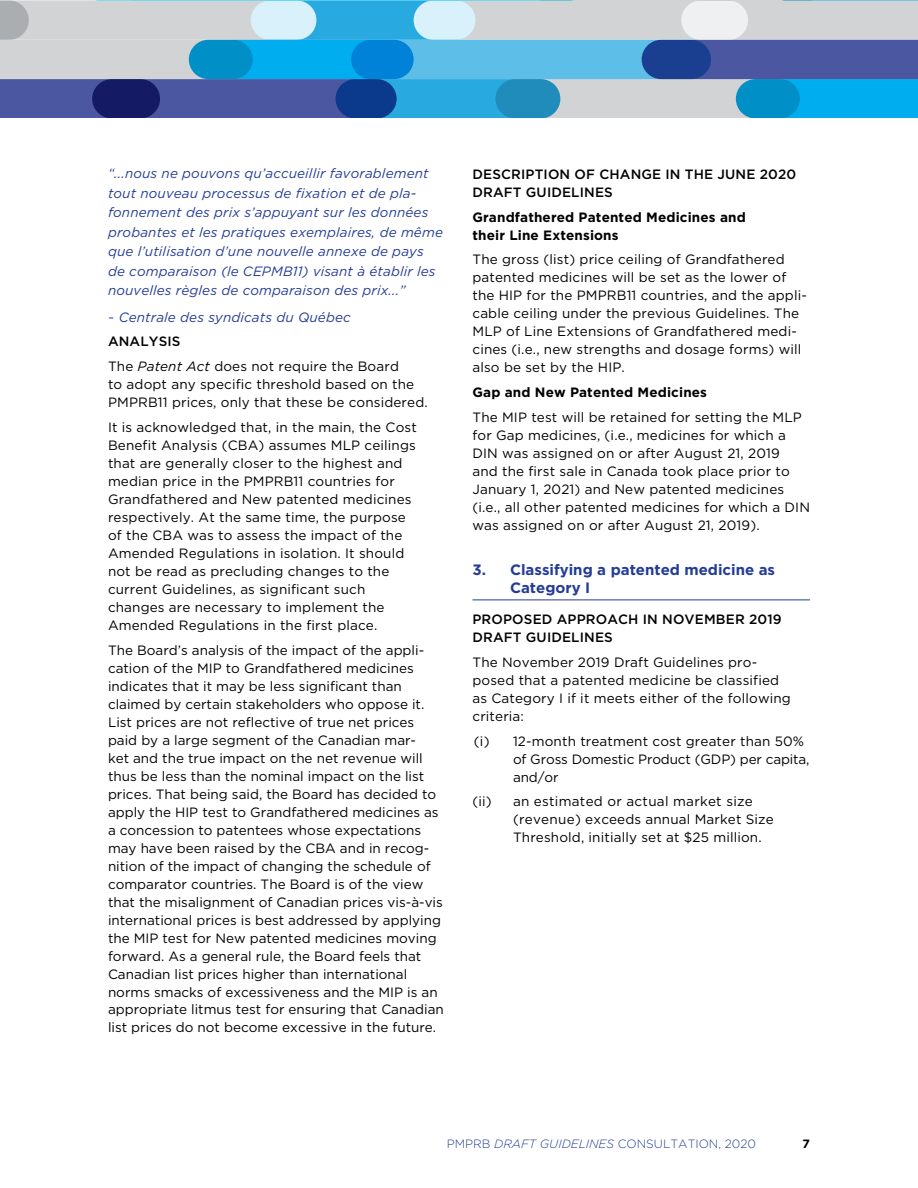
<style>
.page{position:relative;width:918px;height:1188px;background:#fff}
.page>*{position:absolute;margin:0;border:0;box-sizing:border-box;transform-origin:0 0}
.t1{font:700 15px/18px "Gotham HTF";color:#243c96}
.t2{font:13.5px/18px "Gotham HTF";letter-spacing:.01em;color:#000}
.t3{font:italic 13.5px/19.5px "Gotham HTF";letter-spacing:.01em;color:#243c96}
.t4{font:500 13.5px/18px "Gotham HTF";letter-spacing:.01em;color:#000}
.t5{font:13.5px/18px "Gotham HTF";letter-spacing:-.01em;color:#000}
.t6{font:700 13.5px/18px "Gotham HTF";letter-spacing:.01em;color:#000}
.t7{font:300 12px "Gotham HTF";color:#243c96}
.t8{font:700 12px "Gotham HTF";color:#000}
.s1{font-style:normal}
.s2{font-weight:500;font-style:normal;color:#000}
.s3{font-style:normal;color:#000}
.s4{color:#000}
.s5{font-style:italic}
</style>
<div class="page">
<svg style="left:0;top:0;width:918px;height:118px;background:#76a6cb"></svg>
<hr style="left:472px;top:600px;width:338px;height:1px;background:#243c96">
<p class="t3" style="left:108px;top:164px;width:336px">“...nous ne pouvons qu’accueillir favorablement tout nouveau processus de fixation et de pla&shy;fonnement des prix s’appuyant sur les données probantes et les pratiques exemplaires, de même que l’utilisation d’une nouvelle annexe de pays de comparaison (le CEPMB11) visant à établir les nouvelles règles de comparaison des prix...”</p>
<p class="t3" style="left:108px;top:305px;width:293px;line-height:24.8px"><span class="s1">~</span> Centrale des syndicats du Québec<br><span class="s2">ANALYSIS<br></span><span class="s3">The</span> <span class="s4">Patent Act</span> <span class="s3">does not require the Board</span></p>
<p class="t2" style="left:108px;top:375px;width:321px">to adopt any specific threshold based on the<br>PMPRB11 prices, only that these be considered.</p>
<p class="t2" style="left:108px;top:418px;width:310px">It is acknowledged that, in the main, the Cost Benefit Analysis (CBA) assumes MLP ceilings that are generally closer to the highest and median price in the PMPRB11 countries for Grandfathered and New patented medicines respectively. At the same time, the purpose of the CBA was to assess the impact of the Amended Regulations in isolation. It should not be read as precluding changes to the current Guidelines, as significant such changes are necessary to implement the Amended Regulations in the first place.</p>
<p class="t2" style="left:108px;top:641px;width:337px">The Board’s analysis of the impact of the appli&shy;cation of the MIP to Grandfathered medicines indicates that it may be less significant than claimed by certain stakeholders who oppose it.<br>List prices are not reflective of true net prices paid by a large segment of the Canadian mar-<br>ket and the true impact on the net revenue will thus be less than the nominal impact on the list prices. That being said, the Board has decided to apply the HIP test to Grandfathered medicines as a concession to patentees whose expectations may have been raised by the CBA and in recog&shy;nition of the impact of changing the schedule of comparator countries. The Board is of the view that the misalignment of Canadian prices vis-à-vis international prices is best addressed by applying the MIP test for New patented medicines moving forward. As a general rule, the Board feels that Canadian list prices higher than international norms smacks of excessiveness and the MIP is an appropriate litmus test for ensuring that Canadian list prices do not become excessive in the future.</p>
<p class="t4" style="left:472px;top:165px;width:325px">DESCRIPTION OF CHANGE IN THE JUNE 2020<br>DRAFT GUIDELINES</p>
<p class="t6" style="left:472px;top:207px;width:275px">Grandfathered Patented Medicines and their Line Extensions</p>
<p class="t2" style="left:472px;top:250px;width:336px">The gross (list) price ceiling of Grandfathered patented medicines will be set as the lower of the HIP for the PMPRB11 countries, and the appli&shy;cable ceiling under the previous Guidelines. The MLP of Line Extensions of Grandfathered medi&shy;cines (i.e., new strengths and dosage forms) will also be set by the HIP.</p>
<p class="t6" style="left:472px;top:383px;width:236px">Gap and New Patented Medicines</p>
<p class="t2" style="left:472px;top:408px;width:339px">The MIP test will be retained for setting the MLP for Gap medicines, (i.e., medicines for which a DIN was assigned on or after August 21, 2019<br>and the first sale in Canada took place prior to January 1, 2021) and New patented medicines (i.e., all other patented medicines for which a DIN was assigned on or after August 21, 2019).</p>
<p class="t1" style="left:510px;top:560px;width:267px;text-indent:-38px">3. Classifying a patented medicine as<br>Category I</p>
<p class="t4" style="left:472px;top:610px;width:311px">PROPOSED APPROACH IN NOVEMBER 2019<br>DRAFT GUIDELINES</p>
<p class="t2" style="left:472px;top:653px;width:320px">The November 2019 Draft Guidelines pro&shy;posed that a patented medicine be classified as Category I if it meets either of the following criteria:</p>
<p class="t5" style="left:513px;top:732px;width:298px;text-indent:-39px">(i) 12-month treatment cost greater than 50% of Gross Domestic Product (GDP) per capita, and/or</p>
<p class="t2" style="left:472px;top:793px;width:21px">(ii)</p>
<p class="t2" style="left:513px;top:793px;width:262px">an estimated or actual market size (revenue) exceeds annual Market Size<br>Threshold, initially set at $25 million.</p>
<p class="t7" style="left:447px;top:1138px;width:311px">PMPRB <span class="s5">DRAFT GUIDELINES</span> CONSULTATION, 2020</p>
<p class="t8" style="left:803px;top:1137px;width:9px">7</p>
</div>
